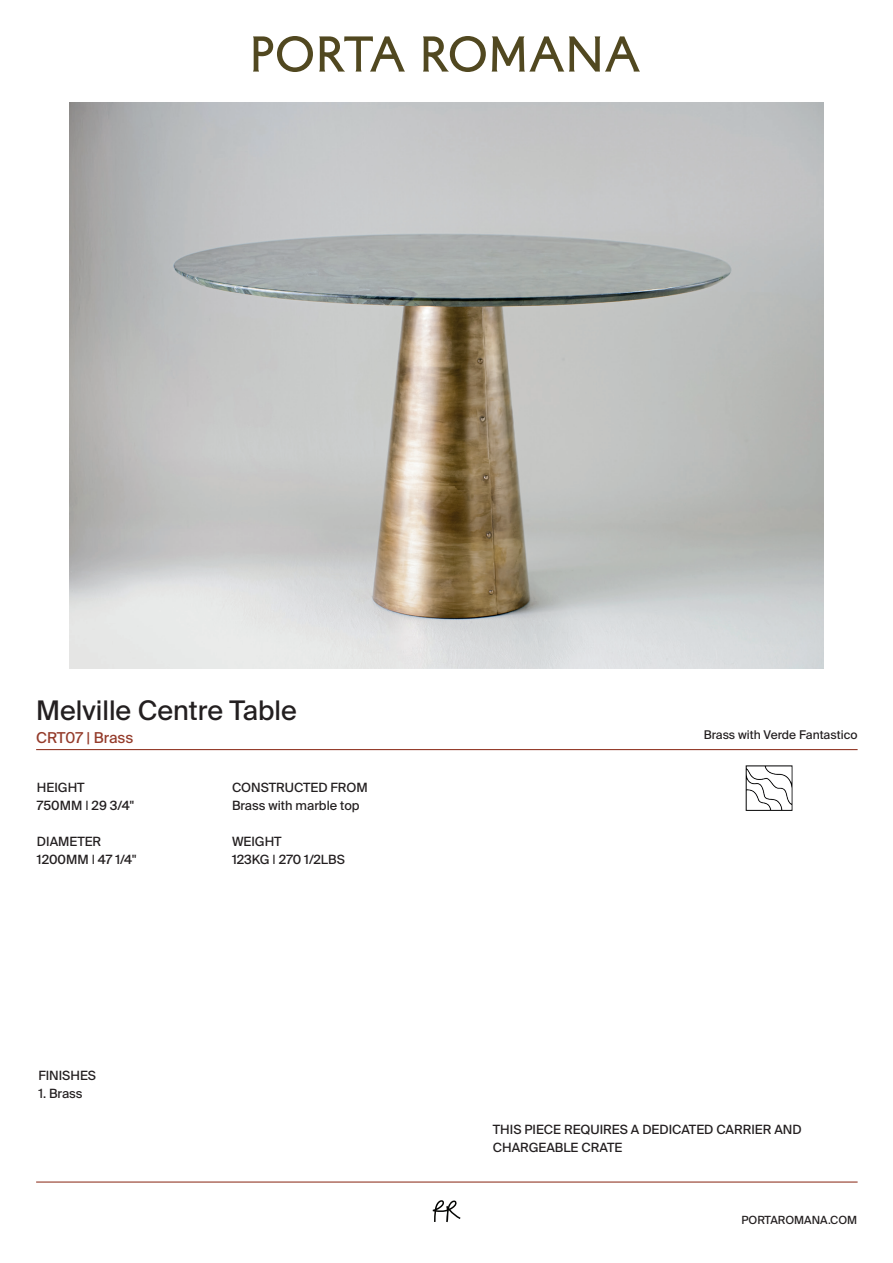
<style>
.page{position:relative;width:893px;height:1263px;background:#fff}
.page>*{position:absolute;margin:0;border:0;box-sizing:border-box;transform-origin:0 0}
.t1{font:27px "Suisse Intl";color:#231f20}
.t2{font:15px "Suisse Intl";color:#943b2a}
.t3{font:12.75px/18px "Suisse Intl";color:#231f20}
.t4{font:12px "Suisse Intl";color:#231f20}
.t5{font:11.25px "Suisse Intl";color:#231f20}
</style>
<div class="page">
<hr style="left:36px;top:749px;width:822px;height:1px;background:#943b2a">
<img style="left:70px;top:102px;width:754px;height:566px">
<svg style="left:253px;top:36px;width:60px;height:36px"></svg>
<svg style="left:319px;top:36px;width:86px;height:36px"></svg>
<svg style="left:423px;top:36px;width:63px;height:36px"></svg>
<svg style="left:492px;top:36px;width:148px;height:36px"></svg>
<svg style="left:433px;top:1200px;width:27px;height:22px"></svg>
<hr style="left:36px;top:1181px;width:822px;height:1px;background:#943b2a">
<img style="left:745px;top:766px;width:48px;height:44px">
<h1 class="t1" style="left:36px;top:695px;width:262px">Melville Centre Table</h1>
<p class="t2" style="left:36px;top:729px;width:99px">CRT07 | Brass</p>
<p class="t4" style="left:704px;top:727px;width:155px">Brass with Verde Fantastico</p>
<p class="t3" style="left:37px;top:779px;width:98px">HEIGHT<br>750MM | 29 3/4"</p>
<p class="t3" style="left:37px;top:833px;width:101px">DIAMETER<br>1200MM | 47 1/4"</p>
<p class="t3" style="left:38px;top:1067px;width:59px">FINISHES</p>
<p class="t3" style="left:38px;top:1085px;width:46px">1. Brass</p>
<p class="t3" style="left:232px;top:779px;width:137px">CONSTRUCTED FROM<br>Brass with marble top</p>
<p class="t3" style="left:232px;top:833px;width:114px">WEIGHT<br>123KG | 270 1/2LBS</p>
<p class="t3" style="left:493px;top:1121px;width:310px">THIS PIECE REQUIRES A DEDICATED CARRIER AND<br>CHARGEABLE CRATE</p>
<p class="t5" style="left:741px;top:1213px;width:117px">PORTAROMANA.COM</p>
</div>
